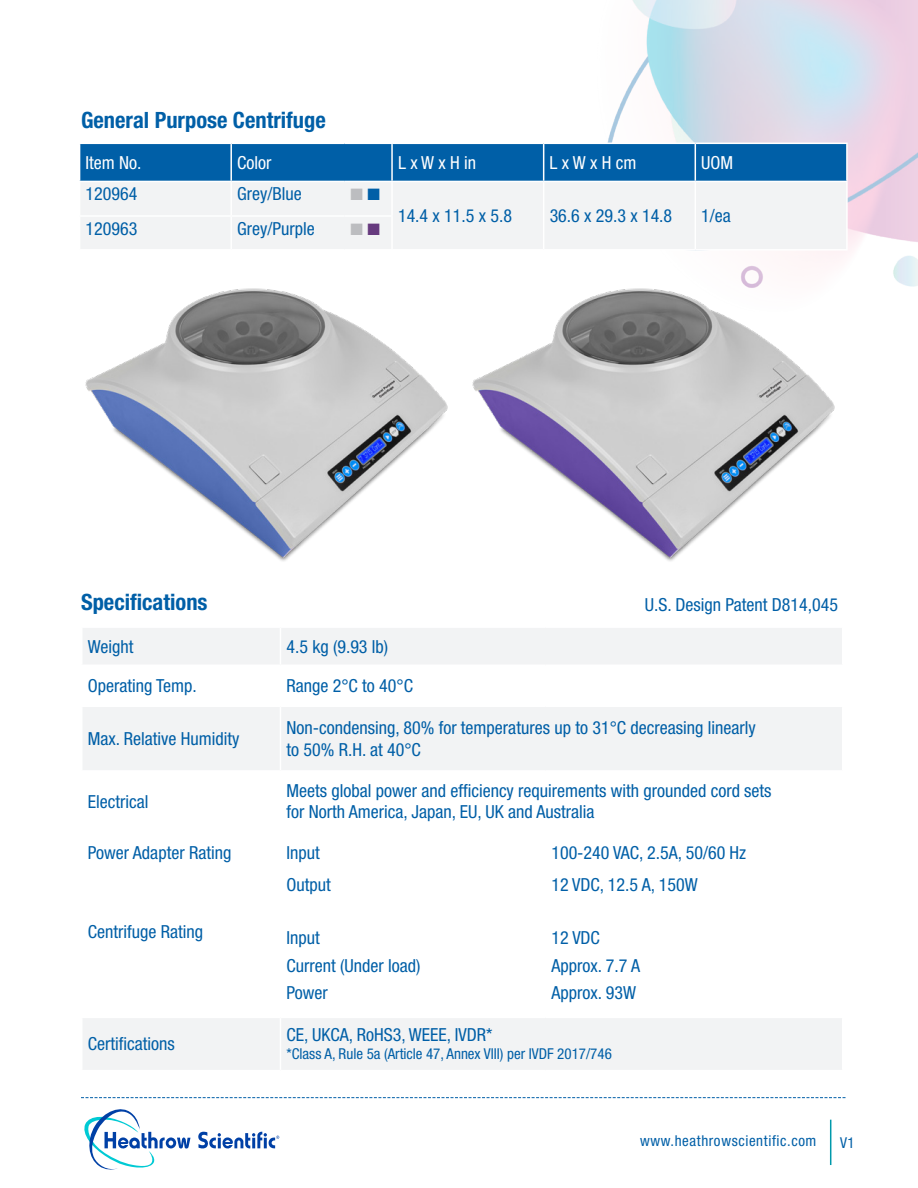
<style>
.page{position:relative;width:918px;height:1188px;background:#fff}
.page>*{position:absolute;margin:0;border:0;box-sizing:border-box;transform-origin:0 0}
.t1{font:700 condensed 22.5px "Helvetica Neue LT Std";color:#005fa7}
.t2{font:condensed 18px/27.6px "Helvetica Neue LT Std";color:#005fa7}
.t3{font:condensed 18px "Helvetica Neue LT Std";color:#fff}
.t4{font:condensed 15px "Helvetica Neue LT Std";color:#005fa7}
.t5{font:condensed 15px "Helvetica Neue LT Std";letter-spacing:.04em;color:#005fa7}
</style>
<div class="page">
<svg style="left:84px;top:1109px;width:195px;height:61px"></svg>
<svg style="left:81px;top:1097px;width:765px;height:1px"></svg>
<hr style="left:830px;top:1120px;width:1px;height:45px;background:#0099ab">
<img style="left:607px;top:0;width:311px;height:287px">
<div style="left:80px;top:144px;width:766px;height:37px;background:#005fa7"></div>
<div style="left:81px;top:182px;width:765px;height:67px;background:#f2f3f4"></div>
<hr style="left:230px;top:144px;width:2px;height:37px;background:#fff">
<hr style="left:391px;top:144px;width:2px;height:37px;background:#fff">
<hr style="left:544px;top:143px;width:151px;height:1px;background:#fff">
<hr style="left:543px;top:144px;width:1px;height:37px;background:#fff">
<hr style="left:695px;top:143px;width:153px;height:1px;background:#fff">
<hr style="left:695px;top:144px;width:1px;height:37px;background:#fff">
<hr style="left:846px;top:144px;width:2px;height:37px;background:#fff">
<hr style="left:230px;top:182px;width:2px;height:33px;background:#fff">
<hr style="left:391px;top:182px;width:2px;height:33px;background:#fff">
<hr style="left:544px;top:181px;width:151px;height:1px;background:#fff">
<hr style="left:543px;top:182px;width:1px;height:34px;background:#fff">
<hr style="left:695px;top:181px;width:153px;height:1px;background:#fff">
<hr style="left:695px;top:182px;width:1px;height:34px;background:#fff">
<hr style="left:846px;top:182px;width:2px;height:34px;background:#fff">
<hr style="left:79px;top:215px;width:152px;height:2px;background:#fff">
<hr style="left:231px;top:215px;width:114px;height:2px;background:#fff">
<hr style="left:230px;top:217px;width:2px;height:32px;background:#fff">
<hr style="left:345px;top:215px;width:48px;height:2px;background:#fff">
<hr style="left:391px;top:217px;width:2px;height:32px;background:#fff">
<hr style="left:543px;top:216px;width:1px;height:33px;background:#fff">
<hr style="left:695px;top:216px;width:1px;height:33px;background:#fff">
<hr style="left:846px;top:216px;width:2px;height:33px;background:#fff">
<hr style="left:544px;top:249px;width:151px;height:2px;background:#fff">
<hr style="left:695px;top:249px;width:153px;height:2px;background:#fff">
<img style="left:85px;top:288px;width:363px;height:273px">
<img style="left:472px;top:279px;width:374px;height:282px">
<svg style="left:83px;top:628px;width:759px;height:442px"></svg>
<hr style="left:280px;top:628px;width:1px;height:37px;background:#fff">
<hr style="left:81px;top:665px;width:199px;height:1px;background:#fff">
<hr style="left:280px;top:665px;width:265px;height:1px;background:#fff">
<hr style="left:280px;top:666px;width:1px;height:40px;background:#fff">
<hr style="left:545px;top:665px;width:298px;height:1px;background:#fff">
<hr style="left:81px;top:706px;width:199px;height:1px;background:#fff">
<hr style="left:280px;top:706px;width:265px;height:1px;background:#fff">
<hr style="left:280px;top:707px;width:1px;height:63px;background:#fff">
<hr style="left:545px;top:706px;width:298px;height:1px;background:#fff">
<hr style="left:81px;top:770px;width:199px;height:2px;background:#fff">
<hr style="left:280px;top:770px;width:265px;height:2px;background:#fff">
<hr style="left:280px;top:772px;width:1px;height:59px;background:#fff">
<hr style="left:545px;top:770px;width:298px;height:2px;background:#fff">
<hr style="left:81px;top:831px;width:199px;height:1px;background:#fff">
<hr style="left:280px;top:831px;width:265px;height:1px;background:#fff">
<hr style="left:280px;top:832px;width:1px;height:40px;background:#fff">
<hr style="left:545px;top:831px;width:298px;height:1px;background:#fff">
<hr style="left:545px;top:832px;width:1px;height:40px;background:#fff">
<hr style="left:81px;top:872px;width:199px;height:1px;background:#fff">
<hr style="left:280px;top:872px;width:265px;height:1px;background:#fff">
<svg style="left:280px;top:873px;width:1px;height:24px"></svg>
<hr style="left:545px;top:872px;width:298px;height:1px;background:#fff">
<svg style="left:545px;top:873px;width:1px;height:24px"></svg>
<hr style="left:81px;top:897px;width:199px;height:1px;background:#fff">
<hr style="left:280px;top:897px;width:265px;height:1px;background:#fff">
<hr style="left:280px;top:898px;width:1px;height:119px;background:#fff">
<hr style="left:545px;top:897px;width:298px;height:1px;background:#fff">
<hr style="left:545px;top:898px;width:1px;height:119px;background:#fff">
<hr style="left:81px;top:1017px;width:199px;height:1px;background:#fff">
<hr style="left:280px;top:1017px;width:265px;height:1px;background:#fff">
<hr style="left:280px;top:1018px;width:1px;height:52px;background:#fff">
<hr style="left:545px;top:1017px;width:298px;height:1px;background:#fff">
<svg style="left:351px;top:188px;width:29px;height:12px"></svg>
<svg style="left:351px;top:223px;width:29px;height:12px"></svg>
<p class="t1" style="left:81px;top:107px;width:246px">General Purpose Centrifuge</p>
<p class="t3" style="left:86px;top:152px;width:57px">Item No.</p>
<p class="t3" style="left:237px;top:152px;width:36px">Color</p>
<p class="t3" style="left:398px;top:152px;width:80px">L x W x H in</p>
<p class="t3" style="left:550px;top:152px;width:88px">L x W x H cm</p>
<p class="t3" style="left:701px;top:152px;width:34px">UOM</p>
<p class="t2" style="left:86px;top:180px;width:53px">120964</p>
<p class="t2" style="left:237px;top:180px;width:66px">Grey/Blue</p>
<p class="t2" style="left:398px;top:202px;width:115px">14.4 x 11.5 x 5.8</p>
<p class="t2" style="left:550px;top:202px;width:124px">36.6 x 29.3 x 14.8</p>
<p class="t2" style="left:701px;top:202px;width:31px">1/ea</p>
<p class="t2" style="left:86px;top:215px;width:53px">120963</p>
<p class="t2" style="left:237px;top:215px;width:79px">Grey/Purple</p>
<p class="t1" style="left:81px;top:588px;width:128px">Specifications</p>
<p class="t2" style="left:645px;top:591px;width:195px">U.S. Design Patent D814,045</p>
<p class="t2" style="left:88px;top:632px;width:47px">Weight</p>
<p class="t2" style="left:286px;top:632px;width:103px">4.5 kg (9.93 lb)</p>
<p class="t2" style="left:88px;top:672px;width:111px">Operating Temp.</p>
<p class="t2" style="left:286px;top:672px;width:128px">Range 2°C to 40°C</p>
<p class="t2" style="left:88px;top:725px;width:153px">Max. Relative Humidity</p>
<p class="t2" style="left:286px;top:717px;width:471px;line-height:21.6px">Non-condensing, 80% for temperatures up to 31°C decreasing linearly to 50% R.H. at 40°C</p>
<p class="t2" style="left:88px;top:787px;width:62px">Electrical</p>
<p class="t2" style="left:286px;top:780px;width:487px;line-height:21.6px">Meets global power and efficiency requirements with grounded cord sets for North America, Japan, EU, UK and Australia</p>
<p class="t2" style="left:88px;top:838px;width:145px">Power Adapter Rating</p>
<p class="t2" style="left:286px;top:838px;width:35px">Input</p>
<p class="t2" style="left:551px;top:838px;width:196px">100-240 VAC, 2.5A, 50/60 Hz</p>
<p class="t2" style="left:286px;top:871px;width:46px">Output</p>
<p class="t2" style="left:551px;top:871px;width:148px">12 VDC, 12.5 A, 150W</p>
<p class="t2" style="left:88px;top:918px;width:117px">Centrifuge Rating</p>
<p class="t2" style="left:286px;top:924px;width:135px">Input<br>Current (Under load)<br>Power</p>
<p class="t2" style="left:551px;top:924px;width:90px">12 VDC<br>Approx. 7.7 A<br>Approx. 93W</p>
<p class="t2" style="left:88px;top:1030px;width:89px">Certifications</p>
<p class="t2" style="left:286px;top:1021px;width:207px">CE, UKCA, RoHS3, WEEE, IVDR*</p>
<p class="t4" style="left:286px;top:1045px;width:327px">*Class A, Rule 5a (Article 47, Annex VIII) per IVDF 2017/746</p>
<p class="t5" style="left:640px;top:1132px;width:178px">www.heathrowscientific.com</p>
<p class="t4" style="left:840px;top:1134px;width:16px">V1</p>
</div>
